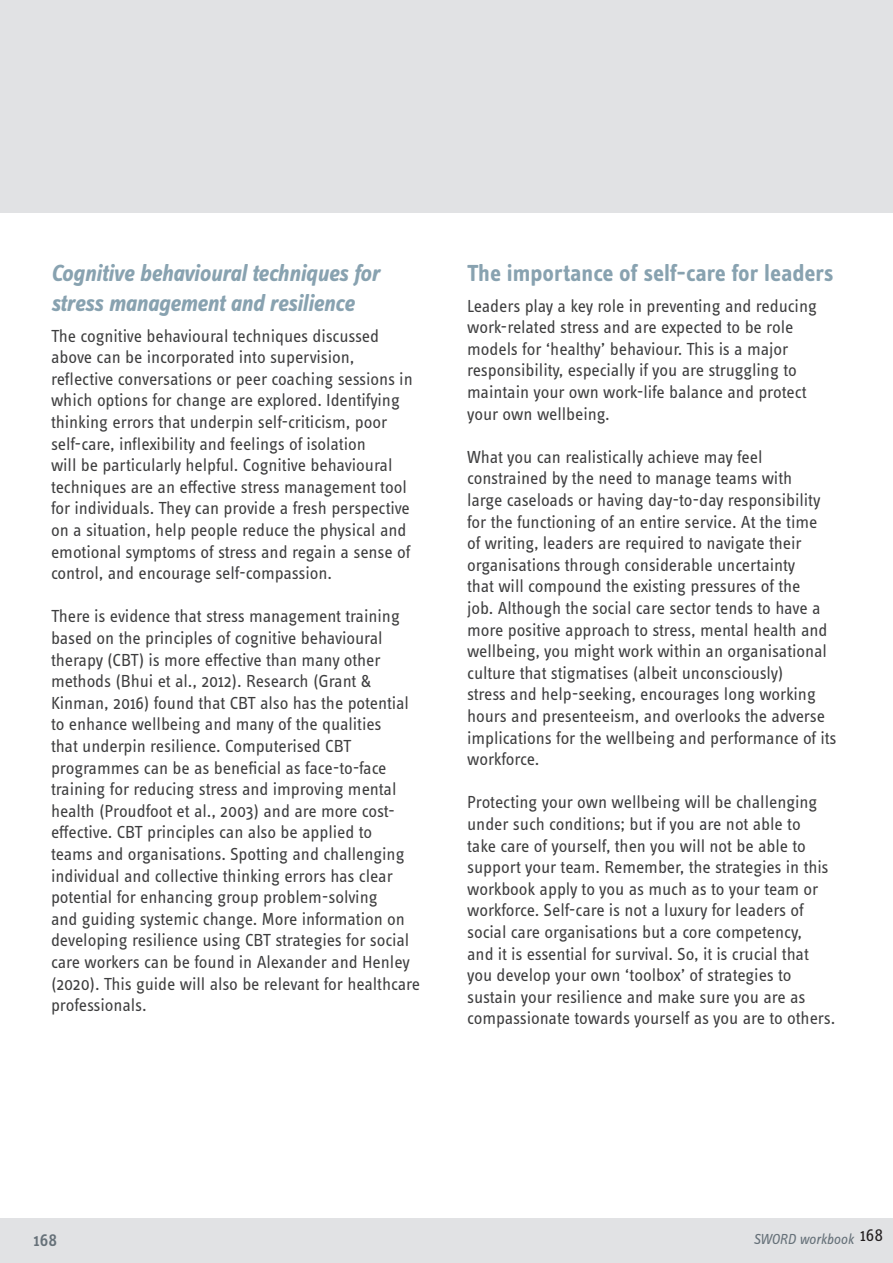
<style>
.page{position:relative;width:893px;height:1263px;background:#fff}
.page>*{position:absolute;margin:0;border:0;box-sizing:border-box;transform-origin:0 0}
.Sub_heading{font:italic 700 24px/30px "Info Text Pro";letter-spacing:-.005em;color:#88a2b0}
.Sub_heading-2{font:700 24px "Info Text Pro";color:#88a2b0}
.PSDP_body_text{font:18px/21.6px "Info Text Pro";letter-spacing:-.005em;color:#3e3e3f}
.t1{font:18px "Info Text Pro";color:#231f20}
.t2{font:500 18px "Info Text Pro";color:#667179}
.footer_title{font:italic 15px "Info Text Pro";color:#667179}
</style>
<div class="page">
<div style="left:0;top:1218px;width:893px;height:45px;background:#e1e2e4"></div>
<div style="left:0;top:0;width:893px;height:213px;background:#e1e2e4"></div>
<p class="Sub_heading" style="left:51px;top:258px;width:330px">Cognitive behavioural techniques for stress management and resilience</p>
<p class="PSDP_body_text" style="left:51px;top:324px;width:363px">The cognitive behavioural techniques discussed above can be incorporated into supervision, reflective conversations or peer coaching sessions in which options for change are explored. Identifying thinking errors that underpin self-criticism, poor self-care, inflexibility and feelings of isolation<br>will be particularly helpful. Cognitive behavioural techniques are an effective stress management tool for individuals. They can provide a fresh perspective on a situation, help people reduce the physical and emotional symptoms of stress and regain a sense of control, and encourage self-compassion.</p>
<p class="PSDP_body_text" style="left:51px;top:605px;width:371px">There is evidence that stress management training based on the principles of cognitive behavioural therapy (CBT) is more effective than many other methods (Bhui et al., 2012). Research (Grant &amp; Kinman, 2016) found that CBT also has the potential to enhance wellbeing and many of the qualities<br>that underpin resilience. Computerised CBT programmes can be as beneficial as face-to-face training for reducing stress and improving mental health (Proudfoot et al., 2003) and are more cost&shy;effective. CBT principles can also be applied to<br>teams and organisations. Spotting and challenging individual and collective thinking errors has clear potential for enhancing group problem-solving<br>and guiding systemic change. More information on developing resilience using CBT strategies for social care workers can be found in Alexander and Henley (2020). This guide will also be relevant for healthcare professionals.</p>
<p class="Sub_heading-2" style="left:467px;top:259px;width:368px">The importance of self-care for leaders</p>
<p class="PSDP_body_text" style="left:467px;top:294px;width:351px">Leaders play a key role in preventing and reducing work-related stress and are expected to be role models for ‘healthy’ behaviour. This is a major responsibility, especially if you are struggling to maintain your own work-life balance and protect your own wellbeing.</p>
<p class="PSDP_body_text" style="left:467px;top:445px;width:371px">What you can realistically achieve may feel constrained by the need to manage teams with<br>large caseloads or having day-to-day responsibility for the functioning of an entire service. At the time<br>of writing, leaders are required to navigate their organisations through considerable uncertainty<br>that will compound the existing pressures of the<br>job. Although the social care sector tends to have a more positive approach to stress, mental health and wellbeing, you might work within an organisational culture that stigmatises (albeit unconsciously)<br>stress and help-seeking, encourages long working hours and presenteeism, and overlooks the adverse implications for the wellbeing and performance of its workforce.</p>
<p class="PSDP_body_text" style="left:467px;top:791px;width:370px">Protecting your own wellbeing will be challenging under such conditions; but if you are not able to<br>take care of yourself, then you will not be able to support your team. Remember, the strategies in this workbook apply to you as much as to your team or workforce. Self-care is not a luxury for leaders of social care organisations but a core competency,<br>and it is essential for survival. So, it is crucial that you develop your own ‘toolbox’ of strategies to sustain your resilience and make sure you are as compassionate towards yourself as you are to others.</p>
<p class="t1" style="left:860px;top:1224px;width:24px">168</p>
<p class="t2" style="left:34px;top:1229px;width:25px">168</p>
<p class="footer_title" style="left:753px;top:1230px;width:102px">SWORD workbook</p>
</div>
